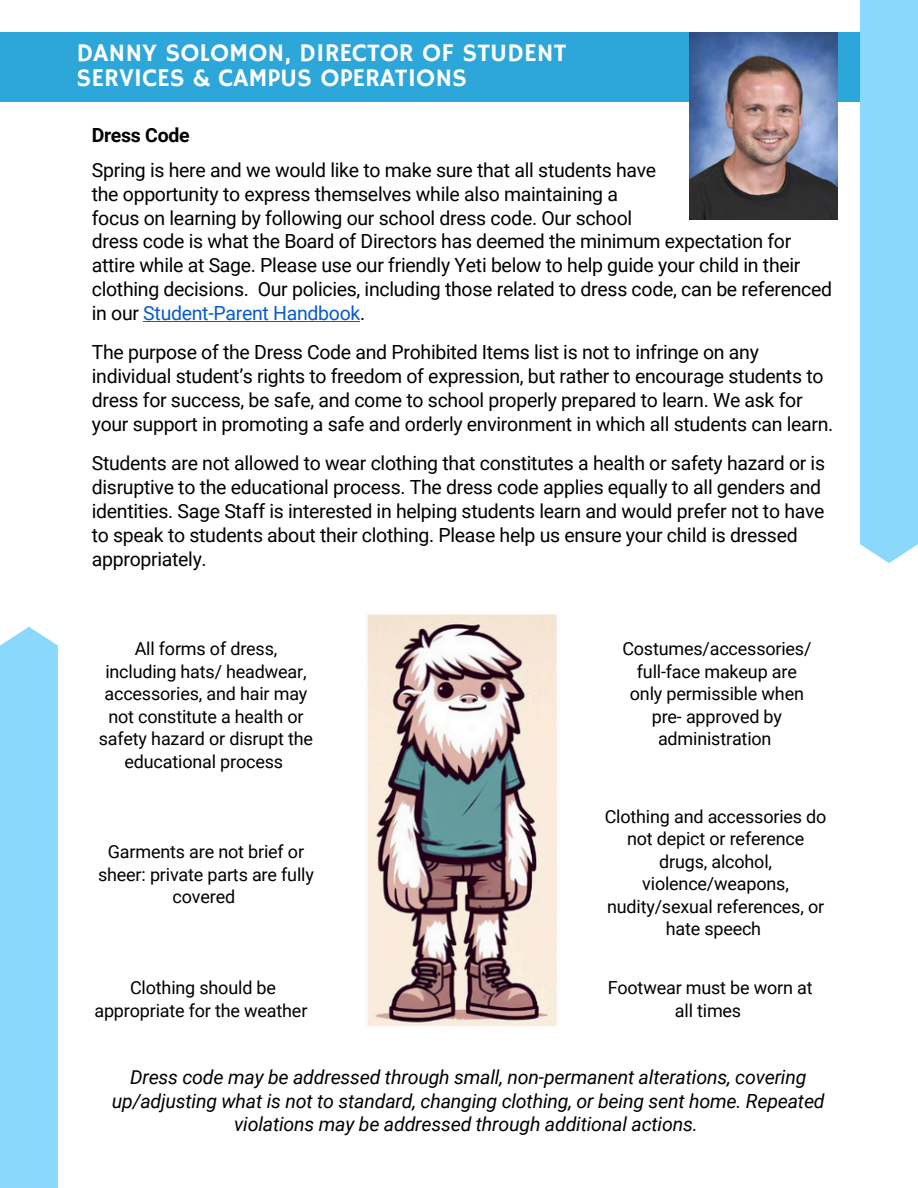
<style>
.page{position:relative;width:918px;height:1188px;background:#fff}
.page>*{position:absolute;margin:0;border:0;box-sizing:border-box;transform-origin:0 0}
.t1{font:25.5px/25.8px "Hammersmith One";color:#fff}
.t2{font:19.5px/24px "Roboto";letter-spacing:-.015em;color:#000}
.t3{font:italic 19.5px/23.7px "Roboto";letter-spacing:-.01em;color:#000;text-align:center}
.t4{font:700 19.5px "Roboto";letter-spacing:-.015em;color:#000}
.t5{font:18px/22.5px "Roboto";letter-spacing:-.01em;color:#000;text-align:center}
.s1{color:#085bc8}
</style>
<div class="page">
<div style="left:0;top:33px;width:918px;height:69px;background:#2da6d9"></div>
<img style="left:690px;top:33px;width:147px;height:186px">
<img style="left:367px;top:614px;width:190px;height:412px">
<hr style="left:143px;top:321px;width:217px;height:1px;background:#085bc8">
<div style="left:860px;top:0;width:58px;height:563px;background:#8ad9fd"></div>
<div style="left:0;top:627px;width:58px;height:561px;background:#8ad9fd"></div>
<p class="t1" style="left:77px;top:41px;width:492px">DANNY SOLOMON, DIRECTOR OF STUDENT<br>SERVICES &amp; CAMPUS OPERATIONS</p>
<h2 class="t4" style="left:92px;top:123px;width:99px">Dress Code</h2>
<p class="t2" style="left:92px;top:158px;width:566px">Spring is here and we would like to make sure that all students have the opportunity to express themselves while also maintaining a focus on learning by following our school dress code. Our school</p>
<p class="t2" style="left:92px;top:229px;width:742px">dress code is what the Board of Directors has deemed the minimum expectation for attire while at Sage. Please use our friendly Yeti below to help guide your child in their clothing decisions. Our policies, including those related to dress code, can be referenced in our <span class="s1">Student-Parent Handbook</span>.</p>
<p class="t2" style="left:92px;top:340px;width:743px">The purpose of the Dress Code and Prohibited Items list is not to infringe on any individual student’s rights to freedom of expression, but rather to encourage students to dress for success, be safe, and come to school properly prepared to learn. We ask for your support in promoting a safe and orderly environment in which all students can learn.</p>
<p class="t2" style="left:92px;top:451px;width:735px">Students are not allowed to wear clothing that constitutes a health or safety hazard or is disruptive to the educational process. The dress code applies equally to all genders and identities. Sage Staff is interested in helping students learn and would prefer not to have to speak to students about their clothing. Please help us ensure your child is dressed appropriately.</p>
<p class="t5" style="left:99px;top:638px;width:216px">All forms of dress, including hats/ headwear, accessories, and hair may not constitute a health or safety hazard or disrupt the educational process</p>
<p class="t5" style="left:98px;top:841px;width:217px">Garments are not brief or sheer: private parts are fully covered</p>
<p class="t5" style="left:94px;top:977px;width:215px">Clothing should be appropriate for the weather</p>
<p class="t5" style="left:622px;top:638px;width:191px">Costumes/accessories/ full-face makeup are only permissible when pre- approved by administration</p>
<p class="t5" style="left:605px;top:806px;width:223px">Clothing and accessories do not depict or reference drugs, alcohol, violence/weapons, nudity/sexual references, or hate speech</p>
<p class="t5" style="left:608px;top:977px;width:206px">Footwear must be worn at all times</p>
<p class="t3" style="left:112px;top:1065px;width:714px">Dress code may be addressed through small, non-permanent alterations, covering up/adjusting what is not to standard, changing clothing, or being sent home. Repeated violations may be addressed through additional actions.</p>
</div>
